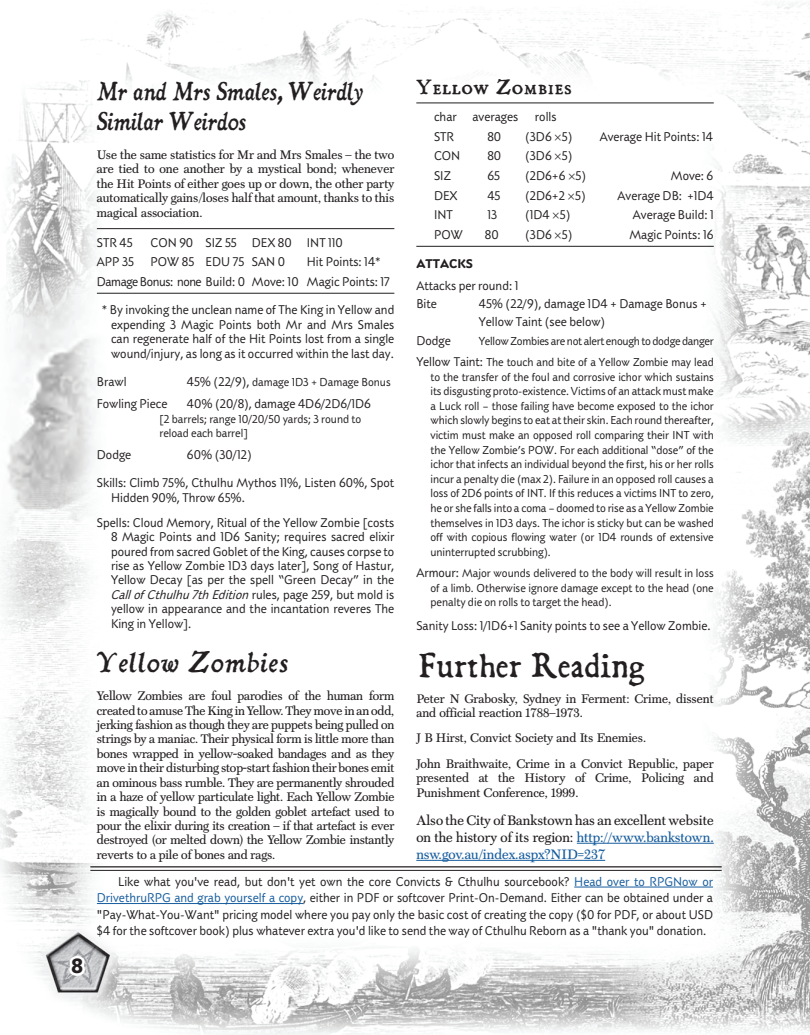
<style>
.page{position:relative;width:810px;height:1035px;background:#fff}
.page>*{position:absolute;margin:0;border:0;box-sizing:border-box;transform-origin:0 0}
.t1{font:30px "Dominican";letter-spacing:.05em;color:#231f20}
.t2{font:italic 25px "Dominican";letter-spacing:.05em;color:#231f20}
.t3{font:italic 22.5px/30.6px "Dominican";color:#231f20;scale:.94 1}
.t4{font:800 22.5px "Adderville ITC";color:#231f20}
.t5{font:17.5px "Dominican Small Caps";letter-spacing:.05em;color:#231f20}
.t6{font:13.75px/14.4px "Adderville ITC";color:#231f20}
.t7{font:13.75px/17.1px "Scotch Text";color:#231f20;text-align:justify}
.t8{font:800 13.75px "Adderville ITC";color:#231f20}
.t9{font:12.5px/14.4px "Scotch Text";color:#231f20}
.t10{font:12.5px/14.6px "Adderville ITC";letter-spacing:-.005em;color:#231f20;text-align:justify}
.s1{font-size:13.75px}
.s2{color:#175d9e}
.s3{font-style:italic}
</style>
<div class="page">
<img style="left:0;top:2px;width:810px;height:1033px">
<img style="left:27px;top:922px;width:90px;height:84px">
<svg style="left:67px;top:953px;width:20px;height:25px"></svg>
<hr style="left:97px;top:228px;width:297px;height:1px;background:#231f20">
<hr style="left:97px;top:293px;width:297px;height:1px;background:#231f20">
<hr style="left:416px;top:102px;width:298px;height:1px;background:#231f20">
<hr style="left:416px;top:246px;width:298px;height:1px;background:#231f20">
<hr style="left:577px;top:843px;width:137px;height:1px;background:#175d9e">
<hr style="left:416px;top:860px;width:189px;height:1px;background:#175d9e">
<hr style="left:574px;top:887px;width:139px;height:1px;background:#175d9e">
<hr style="left:97px;top:903px;width:206px;height:1px;background:#175d9e">
<hr style="left:90px;top:866px;width:632px;height:1px;background:#231f20">
<hr style="left:90px;top:870px;width:632px;height:1px;background:#231f20">
<svg style="left:555px;top:134px;width:6px;height:6px"></svg>
<svg style="left:555px;top:154px;width:6px;height:6px"></svg>
<svg style="left:569px;top:173px;width:6px;height:6px"></svg>
<svg style="left:568px;top:193px;width:6px;height:6px"></svg>
<svg style="left:553px;top:213px;width:6px;height:6px"></svg>
<svg style="left:555px;top:232px;width:6px;height:6px"></svg>
<h3 class="t4" style="left:71px;top:952px;width:14px">8</h3>
<p class="t5" style="left:416px;top:76px;width:157px">Yellow Zombies</p>
<p class="t6" style="left:434px;top:107px;width:124px;line-height:19.6px">char averages rolls<br>STR</p>
<h3 class="t3" style="left:97px;top:76px;width:285px">Mr and Mrs Smales, Weirdly<br>Similar Weirdos</h3>
<p class="t9" style="left:97px;top:148px;width:299px;text-align:justify">Use the same statistics for Mr and Mrs Smales – the two are tied to one another by a mystical bond; whenever the Hit Points of either goes up or down, the other party automatically gains/loses half that amount, thanks to this magical association.</p>
<p class="t6" style="left:97px;top:235px;width:37px">STR 45</p>
<p class="t6" style="left:487px;top:129px;width:15px">80</p>
<p class="t6" style="left:525px;top:129px;width:49px">(3D6 5)</p>
<p class="t6" style="left:600px;top:129px;width:115px">Average Hit Points: 14</p>
<p class="t6" style="left:434px;top:149px;width:28px">CON</p>
<p class="t6" style="left:487px;top:149px;width:15px">80</p>
<p class="t6" style="left:525px;top:149px;width:49px">(3D6 5)</p>
<p class="t6" style="left:434px;top:168px;width:18px">SIZ</p>
<p class="t6" style="left:487px;top:168px;width:14px">65</p>
<p class="t6" style="left:525px;top:168px;width:63px">(2D6+6 5)</p>
<p class="t6" style="left:671px;top:168px;width:44px">Move: 6</p>
<p class="t6" style="left:434px;top:188px;width:25px">DEX</p>
<p class="t6" style="left:487px;top:188px;width:15px">45</p>
<p class="t6" style="left:525px;top:188px;width:62px">(2D6+2 5)</p>
<p class="t6" style="left:618px;top:188px;width:98px">Average DB: +1D4</p>
<p class="t6" style="left:434px;top:207px;width:20px">INT</p>
<p class="t6" style="left:487px;top:207px;width:11px">13</p>
<p class="t6" style="left:525px;top:207px;width:47px">(1D4 5)</p>
<p class="t6" style="left:633px;top:207px;width:82px">Average Build: 1</p>
<p class="t6" style="left:434px;top:227px;width:30px">POW</p>
<p class="t6" style="left:485px;top:227px;width:15px">80</p>
<p class="t6" style="left:525px;top:227px;width:49px">(3D6 5)</p>
<p class="t6" style="left:629px;top:227px;width:86px">Magic Points: 16</p>
<p class="t8" style="left:416px;top:255px;width:58px">ATTACKS</p>
<p class="t6" style="left:416px;top:276px;width:104px;line-height:18.4px">Attacks per round: 1<br>Bite</p>
<p class="t6" style="left:97px;top:233px;width:248px;line-height:19.4px;text-indent:54px">CON 90 SIZ 55 DEX 80 INT 110<br>APP 35 POW 85 EDU 75 SAN 0</p>
<p class="t6" style="left:97px;top:252px;width:295px;line-height:19.4px;text-indent:210px">Hit Points: 14*<br>Damage Bonus: none Build: 0 Move: 10 Magic Points: 17</p>
<p class="t6" style="left:111px;top:302px;width:285px;text-align:justify;text-indent:-9px">* By invoking the unclean name of The King in Yellow and expending 3 Magic Points both Mr and Mrs Smales can regenerate half of the Hit Points lost from a single wound/injury, as long as it occurred within the last day.</p>
<p class="t6" style="left:97px;top:375px;width:31px">Brawl</p>
<p class="t10" style="left:187px;top:375px;width:205px"><span class="s1">45% (22/9),</span> damage 1D3 + Damage Bonus</p>
<p class="t6" style="left:97px;top:396px;width:72px">Fowling Piece</p>
<p class="t6" style="left:187px;top:396px;width:186px">40% (20/8), damage 4D6/2D6/1D6</p>
<p class="t10" style="left:159px;top:411px;width:203px">[2 barrels; range 10/20/50 yards; 3 round to reload each barrel]</p>
<p class="t6" style="left:97px;top:447px;width:36px">Dodge</p>
<p class="t6" style="left:479px;top:294px;width:230px;line-height:18.4px">45% (22/9), damage 1D4 + Damage Bonus +<br>Yellow Taint (see below)</p>
<p class="t6" style="left:416px;top:333px;width:36px">Dodge</p>
<p class="t10" style="left:416px;top:330px;width:299px;line-height:21.1px;text-align:right">Yellow Zombies are not alert enough to dodge danger<br><span class="s1">Yellow Taint:</span> The touch and bite of a Yellow Zombie may lead</p>
<p class="t10" style="left:431px;top:369px;width:285px">to the transfer of the foul and corrosive ichor which sustains its disgusting proto-existence. Victims of an attack must make a Luck roll – those failing have become exposed to the ichor which slowly begins to eat at their skin. Each round thereafter, victim must make an opposed roll comparing their INT with the Yellow Zombie’s POW. For each additional “dose” of the ichor that infects an individual beyond the first, his or her rolls incur a penalty die (max 2). Failure in an opposed roll causes a loss of 2D6 points of INT. If this reduces a victims INT to zero, he or she falls into a coma – doomed to rise as a Yellow Zombie themselves in 1D3 days. The ichor is sticky but can be washed off with copious flowing water (or 1D4 rounds of extensive uninterrupted scrubbing).</p>
<p class="t10" style="left:431px;top:565px;width:285px;text-indent:-14px"><span class="s1">Armour:</span> Major wounds delivered to the body will result in loss of a limb. Otherwise ignore damage except to the head (one penalty die on rolls to target the head).</p>
<p class="t6" style="left:416px;top:618px;width:296px">Sanity Loss: 1/1D6+1 Sanity points to see a Yellow Zombie.</p>
<h1 class="t1" style="left:420px;top:645px;width:226px">Further Reading</h1>
<p class="t9" style="left:416px;top:691px;width:299px">Peter N Grabosky, Sydney in Ferment: Crime, dissent and official reaction 1788–1973.</p>
<p class="t9" style="left:416px;top:726px;width:299px;line-height:25.2px">J B Hirst, Convict Society and Its Enemies.<br>John Braithwaite, Crime in a Convict Republic, paper</p>
<p class="t9" style="left:416px;top:771px;width:299px">presented at the History of Crime, Policing and<br>Punishment Conference, 1999.</p>
<p class="t7" style="left:416px;top:811px;width:299px">Also the City of Bankstown has an excellent website on the history of its region: <span class="s2">http://www.bankstown. nsw.gov.au/index.aspx?NID=237</span></p>
<p class="t6" style="left:97px;top:873px;width:618px;line-height:16.5px;text-align:justify;text-indent:21px">Like what you've read, but don't yet own the core Convicts &amp; Cthulhu sourcebook? <span class="s2">Head over to RPGNow or DrivethruRPG and grab yourself a copy</span>, either in PDF or softcover Print-On-Demand. Either can be obtained under a "Pay-What-You-Want" pricing model where you pay only the basic cost of creating the copy ($0 for PDF, or about USD $4 for the softcover book) plus whatever extra you'd like to send the way of Cthulhu Reborn as a "thank you" donation.</p>
<p class="t6" style="left:97px;top:440px;width:299px;line-height:28.6px;text-indent:90px">60% (30/12)<br>Skills: Climb 75%, Cthulhu Mythos 11%, Listen 60%, Spot</p>
<p class="t6" style="left:97px;top:485px;width:299px;line-height:25px;text-indent:14px">Hidden 90%, Throw 65%.<br>Spells: Cloud Memory, Ritual of the Yellow Zombie [costs</p>
<p class="t6" style="left:111px;top:529px;width:285px;text-align:justify">8 Magic Points and 1D6 Sanity; requires sacred elixir poured from sacred Goblet of the King, causes corpse to rise as Yellow Zombie 1D3 days later], Song of Hastur, Yellow Decay [as per the spell “Green Decay” in the <span class="s3">Call of Cthulhu 7th Edition</span> rules, page 259, but mold is yellow in appearance and the incantation reveres The King in Yellow].</p>
<h2 class="t2" style="left:97px;top:645px;width:193px">Yellow Zombies</h2>
<p class="t9" style="left:97px;top:689px;width:299px;text-align:justify">Yellow Zombies are foul parodies of the human form created to amuse The King in Yellow. They move in an odd, jerking fashion as though they are puppets being pulled on strings by a maniac. Their physical form is little more than bones wrapped in yellow-soaked bandages and as they move in their disturbing stop-start fashion their bones emit an ominous bass rumble. They are permanently shrouded in a haze of yellow particulate light. Each Yellow Zombie is magically bound to the golden goblet artefact used to pour the elixir during its creation – if that artefact is ever destroyed (or melted down) the Yellow Zombie instantly reverts to a pile of bones and rags.</p>
</div>
